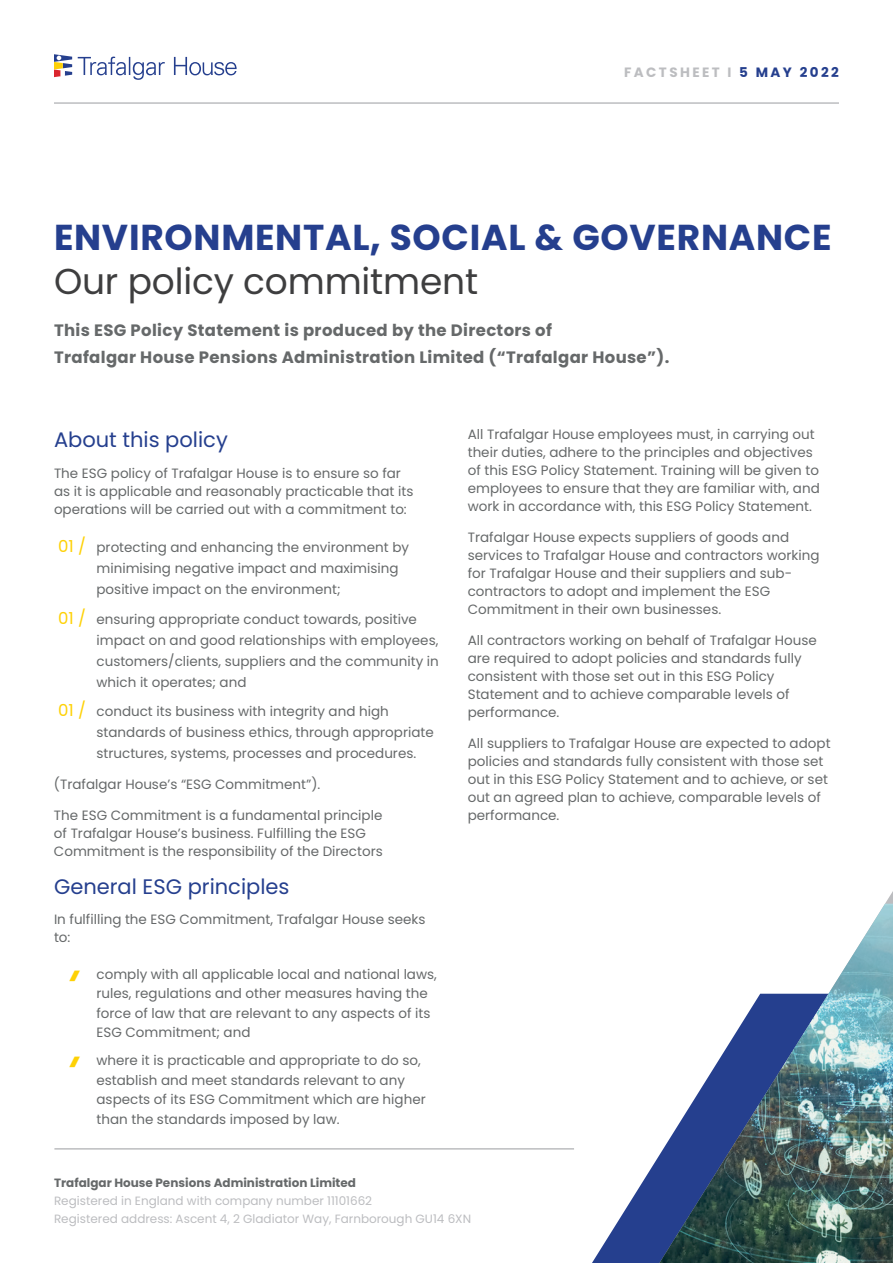
<style>
.page{position:relative;width:893px;height:1263px;background:#fff}
.page>*{position:absolute;margin:0;border:0;box-sizing:border-box;transform-origin:0 0}
.t1{font:700 36px "Poppins";letter-spacing:.02em;color:#253f8e}
.t2{font:36px "Poppins";letter-spacing:-.005em;color:#3e3e3f}
.t3{font:21px "Poppins";color:#253f8e}
.t4{font:700 16.5px/27px "Poppins";letter-spacing:.02em;color:#66696a}
.t5{font:13.5px/18px "Poppins";color:#66696a}
.t6{font:700 13.5px "Poppins";letter-spacing:.18em;color:#bcbdc0}
.t7{font:12px/18px "Poppins";color:#bcbdc0}
.t8{font:700 12px "Poppins";color:#66696a}
.s1{color:#253f8e}
.s2{font-size:16.5px;color:#fed105}
</style>
<div class="page">
<hr style="left:54px;top:102px;width:785px;height:2px;background:#bcbdc0">
<svg style="left:78px;top:57px;width:159px;height:23px"></svg>
<svg style="left:54px;top:54px;width:18px;height:23px"></svg>
<hr style="left:54px;top:1148px;width:520px;height:1px;background:#bcbdc0">
<svg style="left:571px;top:1149px;width:70px;height:114px"></svg>
<img style="left:641px;top:904px;width:252px;height:359px">
<p class="t6" style="left:624px;top:65px;width:216px">FACTSHEET I <span class="s1">5 MAY 2022</span></p>
<h1 class="t1" style="left:54px;top:217px;width:779px">ENVIRONMENTAL, SOCIAL &amp; GOVERNANCE</h1>
<h1 class="t2" style="left:54px;top:261px;width:426px">Our policy commitment</h1>
<p class="t4" style="left:54px;top:317px;width:617px">This ESG Policy Statement is produced by the Directors of<br>Trafalgar House Pensions Administration Limited (“Trafalgar House”).</p>
<h2 class="t3" style="left:54px;top:428px;width:175px">About this policy</h2>
<p class="t5" style="left:54px;top:464px;width:361px">The ESG policy of Trafalgar House is to ensure so far as it is applicable and reasonably practicable that its operations will be carried out with a commitment to:</p>
<p class="t5" style="left:97px;top:537px;width:314px;line-height:21px;text-indent:-38px"><span class="s2">01 /</span> protecting and enhancing the environment by minimising negative impact and maximising positive impact on the environment;</p>
<p class="t5" style="left:97px;top:608px;width:344px;line-height:21px;text-indent:-38px"><span class="s2">01 /</span> ensuring appropriate conduct towards, positive impact on and good relationships with employees, customers/clients, suppliers and the community in which it operates; and</p>
<p class="t5" style="left:97px;top:701px;width:339px;line-height:21px;text-indent:-38px"><span class="s2">01 /</span> conduct its business with integrity and high standards of business ethics, through appropriate structures, systems, processes and procedures.</p>
<p class="t5" style="left:54px;top:775px;width:268px">(Trafalgar House’s “ESG Commitment”).</p>
<p class="t5" style="left:54px;top:806px;width:330px">The ESG Commitment is a fundamental principle of Trafalgar House’s business. Fulfilling the ESG<br>Commitment is the responsibility of the Directors</p>
<h2 class="t3" style="left:54px;top:874px;width:237px">General ESG principles</h2>
<p class="t5" style="left:54px;top:911px;width:373px">In fulfilling the ESG Commitment, Trafalgar House seeks to:</p>
<p class="t5" style="left:97px;top:964px;width:342px;line-height:19.5px">comply with all applicable local and national laws, rules, regulations and other measures having the force of law that are relevant to any aspects of its ESG Commitment; and</p>
<p class="t5" style="left:97px;top:1051px;width:331px;line-height:19.5px">where it is practicable and appropriate to do so, establish and meet standards relevant to any aspects of its ESG Commitment which are higher than the standards imposed by law.</p>
<p class="t5" style="left:468px;top:426px;width:353px">All Trafalgar House employees must, in carrying out their duties, adhere to the principles and objectives of this ESG Policy Statement. Training will be given to employees to ensure that they are familiar with, and work in accordance with, this ESG Policy Statement.</p>
<p class="t5" style="left:468px;top:528px;width:353px">Trafalgar House expects suppliers of goods and services to Trafalgar House and contractors working for Trafalgar House and their suppliers and sub&shy;contractors to adopt and implement the ESG Commitment in their own businesses.</p>
<p class="t5" style="left:468px;top:631px;width:351px">All contractors working on behalf of Trafalgar House are required to adopt policies and standards fully consistent with those set out in this ESG Policy Statement and to achieve comparable levels of performance.</p>
<p class="t5" style="left:468px;top:734px;width:364px">All suppliers to Trafalgar House are expected to adopt policies and standards fully consistent with those set out in this ESG Policy Statement and to achieve, or set out an agreed plan to achieve, comparable levels of performance.</p>
<p class="t8" style="left:54px;top:1175px;width:304px">Trafalgar House Pensions Administration Limited</p>
<p class="t7" style="left:54px;top:1191px;width:419px">Registered in England with company number 11101662<br>Registered address: Ascent 4, 2 Gladiator Way, Farnborough GU14 6XN</p>
</div>
